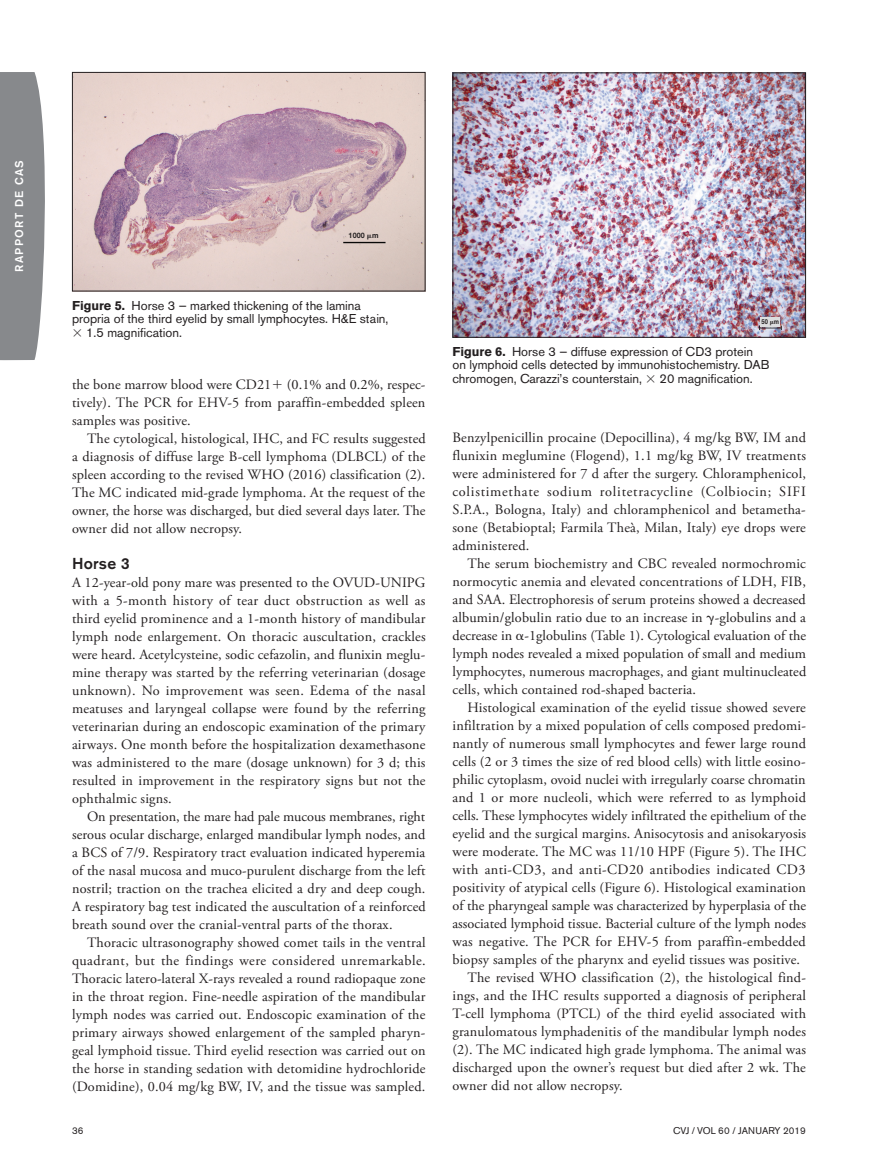
<style>
.page{position:relative;width:878px;height:1175px;background:#fff}
.page>*{position:absolute;margin:0;border:0;box-sizing:border-box;transform-origin:0 0}
.t1{font:500 15.75px "Akzidenz Grotesk BE";letter-spacing:.015em;color:#231f20}
.t2{font:14.25px/18px "Adobe Garamond Pro";letter-spacing:.01em;color:#231f20;text-align:justify}
.t3{font:14.25px "Adobe Garamond Pro";letter-spacing:.03em;color:#231f20}
.t4{font:12.75px/13.5px "Akzidenz Grotesk BE";color:#231f20}
.t5{font:500 11.25px "Akzidenz Grotesk BE";letter-spacing:.115em;color:#fff}
.t6{font:9.75px "Akzidenz Grotesk BE";color:#231f20}
.t7{font:700 7.5px "Helvetica Neue";color:#231f20;scale:.95 1}
.t8{font:700 6.75px "Helvetica Neue";color:#231f20;scale:.85 1}
.s1{font-family:"Mathematical Pi Four";font-weight:400}
.s2{font-weight:700}
.s3{font-family:"Mathematical Pi One"}
</style>
<div class="page">
<div style="left:0;top:72px;width:45px;height:288px;background:#87898c"></div>
<img style="left:454px;top:74px;width:350px;height:262px">
<div style="left:452px;top:72px;width:354px;height:266px;border:1px solid #231f20"></div>
<div style="left:760px;top:317px;width:20px;height:9px;background:#dcdddf"></div>
<img style="left:74px;top:74px;width:349px;height:215px">
<div style="left:72px;top:72px;width:353px;height:219px;border:1px solid #231f20"></div>
<p class="t5" style="left:12px;top:272px;width:113px;rotate:-90deg">RAPPORT DE CAS</p>
<p class="t7" style="left:348px;top:231px;width:33px">1000 <span class="s1">m</span>m</p>
<p class="t4" style="left:72px;top:298px;width:318px"><span class="s2">Figure 5.</span> Horse 3 — marked thickening of the lamina propria of the third eyelid by small lymphocytes. H&amp;E stain,<br><span class="s3">3</span> 1.5 magnification.</p>
<p class="t2" style="left:72px;top:375px;width:355px">the bone marrow blood were CD21<span class="s3">1</span> (0.1% and 0.2%, respec&shy;tively). The PCR for EHV-5 from paraffin-embedded spleen samples was positive.</p>
<p class="t2" style="left:72px;top:429px;width:355px;text-indent:15px">The cytological, histological, IHC, and FC results suggested a diagnosis of diffuse large B-cell lymphoma (DLBCL) of the spleen according to the revised WHO (2016) classification (2).<br>The MC indicated mid-grade lymphoma. At the request of the owner, the horse was discharged, but died several days later. The owner did not allow necropsy.</p>
<p class="t1" style="left:72px;top:553px;width:59px">Horse 3</p>
<p class="t2" style="left:72px;top:573px;width:355px">A 12-year-old pony mare was presented to the OVUD-UNIPG with a 5-month history of tear duct obstruction as well as third eyelid prominence and a 1-month history of mandibular lymph node enlargement. On thoracic auscultation, crackles were heard. Acetylcysteine, sodic cefazolin, and flunixin meglu&shy;mine therapy was started by the referring veterinarian (dosage unknown). No improvement was seen. Edema of the nasal meatuses and laryngeal collapse were found by the referring veterinarian during an endoscopic examination of the primary airways. One month before the hospitalization dexamethasone was administered to the mare (dosage unknown) for 3 d; this resulted in improvement in the respiratory signs but not the ophthalmic signs.</p>
<p class="t2" style="left:72px;top:807px;width:355px;text-indent:15px">On presentation, the mare had pale mucous membranes, right serous ocular discharge, enlarged mandibular lymph nodes, and a BCS of 7/9. Respiratory tract evaluation indicated hyperemia of the nasal mucosa and muco-purulent discharge from the left nostril; traction on the trachea elicited a dry and deep cough.<br>A respiratory bag test indicated the auscultation of a reinforced breath sound over the cranial-ventral parts of the thorax.</p>
<p class="t2" style="left:72px;top:933px;width:355px;text-indent:15px">Thoracic ultrasonography showed comet tails in the ventral quadrant, but the findings were considered unremarkable.<br>Thoracic latero-lateral X-rays revealed a round radiopaque zone in the throat region. Fine-needle aspiration of the mandibular lymph nodes was carried out. Endoscopic examination of the primary airways showed enlargement of the sampled pharyn&shy;geal lymphoid tissue. Third eyelid resection was carried out on the horse in standing sedation with detomidine hydrochloride (Domidine), 0.04 mg/kg BW, IV, and the tissue was sampled.</p>
<p class="t8" style="left:761px;top:317px;width:22px">50 <span class="s1">m</span>m</p>
<p class="t4" style="left:452px;top:345px;width:318px"><span class="s2">Figure 6.</span> Horse 3 — diffuse expression of CD3 protein on lymphoid cells detected by immunohistochemistry. DAB chromogen, Carazzi’s counterstain, <span class="s3">3</span> 20 magnification.</p>
<p class="t2" style="left:452px;top:429px;width:355px">Benzylpenicillin procaine (Depocillina), 4 mg/kg BW, IM and flunixin meglumine (Flogend), 1.1 mg/kg BW, IV treatments were administered for 7 d after the surgery. Chloramphenicol, colistimethate sodium rolitetracycline (Colbiocin; SIFI S.P.A., Bologna, Italy) and chloramphenicol and betametha&shy;sone (Betabioptal; Farmila Theà, Milan, Italy) eye drops were administered.</p>
<p class="t2" style="left:452px;top:555px;width:355px;text-indent:15px">The serum biochemistry and CBC revealed normochromic normocytic anemia and elevated concentrations of LDH, FIB, and SAA. Electrophoresis of serum proteins showed a decreased albumin/globulin ratio due to an increase in <span class="s3">g</span>-globulins and a decrease in <span class="s3">a</span>-1globulins (Table 1). Cytological evaluation of the lymph nodes revealed a mixed population of small and medium lymphocytes, numerous macrophages, and giant multinucleated cells, which contained rod-shaped bacteria.</p>
<p class="t2" style="left:467px;top:699px;width:340px">Histological examination of the eyelid tissue showed severe</p>
<p class="t2" style="left:452px;top:717px;width:355px">infiltration by a mixed population of cells composed predomi-</p>
<p class="t2" style="left:452px;top:735px;width:355px">nantly of numerous small lymphocytes and fewer large round</p>
<p class="t2" style="left:452px;top:753px;width:354px">cells (2 or 3 times the size of red blood cells) with little eosino-</p>
<p class="t2" style="left:452px;top:771px;width:355px">philic cytoplasm, ovoid nuclei with irregularly coarse chromatin</p>
<p class="t2" style="left:452px;top:789px;width:355px">and 1 or more nucleoli, which were referred to as lymphoid</p>
<p class="t2" style="left:452px;top:807px;width:355px">cells. These lymphocytes widely infiltrated the epithelium of the</p>
<p class="t2" style="left:452px;top:825px;width:355px">eyelid and the surgical margins. Anisocytosis and anisokaryosis</p>
<p class="t2" style="left:452px;top:843px;width:355px">were moderate. The MC was 11/10 HPF (Figure 5). The IHC</p>
<p class="t3" style="left:452px;top:861px;width:354px">with anti-CD3, and anti-CD20 antibodies indicated CD3</p>
<p class="t2" style="left:452px;top:879px;width:355px">positivity of atypical cells (Figure 6). Histological examination</p>
<p class="t2" style="left:452px;top:897px;width:355px">of the pharyngeal sample was characterized by hyperplasia of the</p>
<p class="t2" style="left:452px;top:915px;width:355px">associated lymphoid tissue. Bacterial culture of the lymph nodes</p>
<p class="t2" style="left:452px;top:933px;width:355px">was negative. The PCR for EHV-5 from paraffin-embedded</p>
<p class="t2" style="left:452px;top:951px;width:349px">biopsy samples of the pharynx and eyelid tissues was positive.</p>
<p class="t2" style="left:467px;top:969px;width:340px">The revised WHO classification (2), the histological find-</p>
<p class="t2" style="left:452px;top:987px;width:355px">ings, and the IHC results supported a diagnosis of peripheral</p>
<p class="t2" style="left:452px;top:1005px;width:355px">T-cell lymphoma (PTCL) of the third eyelid associated with</p>
<p class="t2" style="left:452px;top:1023px;width:355px">granulomatous lymphadenitis of the mandibular lymph nodes</p>
<p class="t2" style="left:452px;top:1041px;width:355px">(2). The MC indicated high grade lymphoma. The animal was</p>
<p class="t2" style="left:452px;top:1059px;width:355px">discharged upon the owner’s request but died after 2 wk. The</p>
<p class="t2" style="left:452px;top:1077px;width:171px">owner did not allow necropsy.</p>
<p class="t6" style="left:72px;top:1125px;width:13px">36</p>
<p class="t6" style="left:673px;top:1125px;width:134px">CVJ / VOL 60 / JANUARY 2019</p>
</div>
